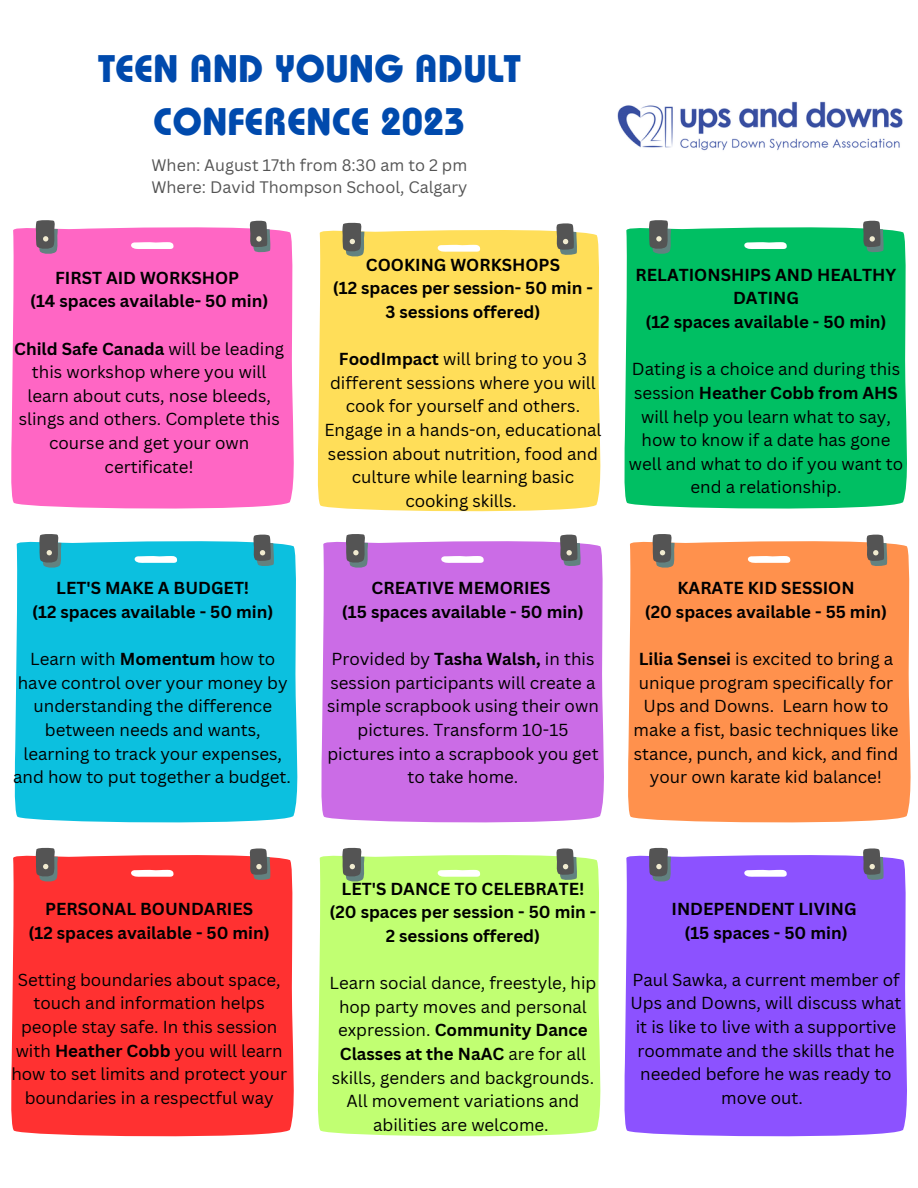
<style>
.page{position:relative;width:918px;height:1188px;background:#fff}
.page>*{position:absolute;margin:0;border:0;box-sizing:border-box;transform-origin:0 0}
.t1{font:700 38.25px/52.8px "Bauhaus Pro";color:#004aad;text-align:center}
.t2{font:16.95px/23.7px "Canva Sans";color:#000;text-align:center}
.t3{font:700 16.95px/23.7px "Canva Sans";color:#000;text-align:center}
.t4{font:16.2px "Canva Sans";color:#545454}
.s1{font-weight:700}
</style>
<div class="page">
<img style="left:617px;top:101px;width:286px;height:50px">
<div style="left:11px;top:228px;width:283px;height:281px;background:#ff66c4"></div>
<svg style="left:35px;top:220px;width:236px;height:35px"></svg>
<div style="left:624px;top:855px;width:283px;height:282px;background:#8c52ff"></div>
<svg style="left:648px;top:847px;width:236px;height:35px"></svg>
<div style="left:321px;top:541px;width:283px;height:282px;background:#cb6ce6"></div>
<svg style="left:345px;top:534px;width:236px;height:35px"></svg>
<div style="left:628px;top:541px;width:283px;height:282px;background:#ff914d"></div>
<svg style="left:652px;top:534px;width:236px;height:35px"></svg>
<div style="left:14px;top:541px;width:284px;height:282px;background:#0cc0df"></div>
<svg style="left:39px;top:534px;width:235px;height:35px"></svg>
<div style="left:317px;top:230px;width:284px;height:282px;background:#ffde59"></div>
<svg style="left:342px;top:222px;width:235px;height:35px"></svg>
<div style="left:624px;top:228px;width:283px;height:281px;background:#00bf63"></div>
<svg style="left:648px;top:220px;width:236px;height:35px"></svg>
<div style="left:11px;top:855px;width:283px;height:282px;background:#ff3131"></div>
<svg style="left:35px;top:847px;width:236px;height:35px"></svg>
<div style="left:317px;top:855px;width:284px;height:282px;background:#c1ff72"></div>
<svg style="left:342px;top:847px;width:235px;height:35px"></svg>
<p class="t1" style="left:98px;top:48px;width:424px">TEEN AND YOUNG ADULT<br>CONFERENCE 2023</p>
<p class="t4" style="left:152px;top:153px;width:317px">When: August 17th from 8:30 am to 2 pm</p>
<p class="t4" style="left:151px;top:176px;width:318px">Where: David Thompson School, Calgary</p>
<p class="t3" style="left:55px;top:265px;width:186px">FIRST AID WORKSHOP</p>
<p class="t3" style="left:30px;top:289px;width:240px">(14 spaces available- 50 min)</p>
<p class="t2" style="left:14px;top:336px;width:271px"><span class="s1">Child Safe Canada</span> will be leading this workshop where you will learn about cuts, nose bleeds, slings and others. Complete this course and get your own certificate!</p>
<p class="t3" style="left:366px;top:252px;width:196px">COOKING WORKSHOPS</p>
<p class="t3" style="left:333px;top:276px;width:262px">(12 spaces per session- 50 min -</p>
<p class="t3" style="left:385px;top:299px;width:157px">3 sessions offered)</p>
<p class="t2" style="left:324px;top:347px;width:279px"><span class="s1">FoodImpact</span> will bring to you 3 different sessions where you will cook for yourself and others.<br>Engage in a hands-on, educational session about nutrition, food and culture while learning basic cooking skills.</p>
<p class="t3" style="left:636px;top:262px;width:262px">RELATIONSHIPS AND HEALTHY<br>DATING</p>
<p class="t3" style="left:645px;top:310px;width:243px">(12 spaces available - 50 min)</p>
<p class="t2" style="left:629px;top:357px;width:276px">Dating is a choice and during this session <span class="s1">Heather Cobb from AHS </span>will help you learn what to say, how to know if a date has gone well and what to do if you want to end a relationship.</p>
<p class="t3" style="left:56px;top:576px;width:194px">LET'S MAKE A BUDGET!</p>
<p class="t3" style="left:32px;top:600px;width:243px">(12 spaces available - 50 min)</p>
<p class="t2" style="left:13px;top:647px;width:279px">Learn with <span class="s1">Momentum</span> how to have control over your money by understanding the difference between needs and wants, learning to track your expenses, and how to put together a budget.</p>
<p class="t3" style="left:372px;top:576px;width:180px">CREATIVE MEMORIES</p>
<p class="t3" style="left:342px;top:600px;width:243px">(15 spaces available - 50 min)</p>
<p class="t2" style="left:327px;top:647px;width:273px">Provided by <span class="s1">Tasha Walsh,</span> in this session participants will create a simple scrapbook using their own pictures. Transform 10-15 pictures into a scrapbook you get to take home.</p>
<p class="t3" style="left:677px;top:576px;width:179px">KARATE KID SESSION</p>
<p class="t3" style="left:645px;top:600px;width:244px">(20 spaces available - 55 min)</p>
<p class="t2" style="left:634px;top:647px;width:266px"><span class="s1">Lilia Sensei</span> is excited to bring a unique program specifically for<br>Ups and Downs. Learn how to make a fist, basic techniques like stance, punch, and kick, and find your own karate kid balance!</p>
<p class="t3" style="left:45px;top:897px;width:210px">PERSONAL BOUNDARIES</p>
<p class="t3" style="left:29px;top:920px;width:243px">(12 spaces available - 50 min)</p>
<p class="t2" style="left:11px;top:967px;width:277px">Setting boundaries about space, touch and information helps people stay safe. In this session with <span class="s1">Heather Cobb</span> you will learn how to set limits and protect your boundaries in a respectful way</p>
<p class="t3" style="left:342px;top:876px;width:244px">LET'S DANCE TO CELEBRATE!</p>
<p class="t3" style="left:329px;top:900px;width:268px">(20 spaces per session - 50 min -<br>2 sessions offered)</p>
<p class="t2" style="left:329px;top:971px;width:268px">Learn social dance, freestyle, hip hop party moves and personal expression. <span class="s1">Community Dance<br>Classes at the NaAC</span> are for all skills, genders and backgrounds.<br>All movement variations and abilities are welcome.</p>
<p class="t3" style="left:671px;top:897px;width:187px">INDEPENDENT LIVING</p>
<p class="t3" style="left:684px;top:920px;width:165px">(15 spaces - 50 min)</p>
<p class="t2" style="left:630px;top:967px;width:273px">Paul Sawka, a current member of<br>Ups and Downs, will discuss what it is like to live with a supportive roommate and the skills that he</p>
<p class="t2" style="left:640px;top:1062px;width:253px">needed before he was ready to move out.</p>
</div>
